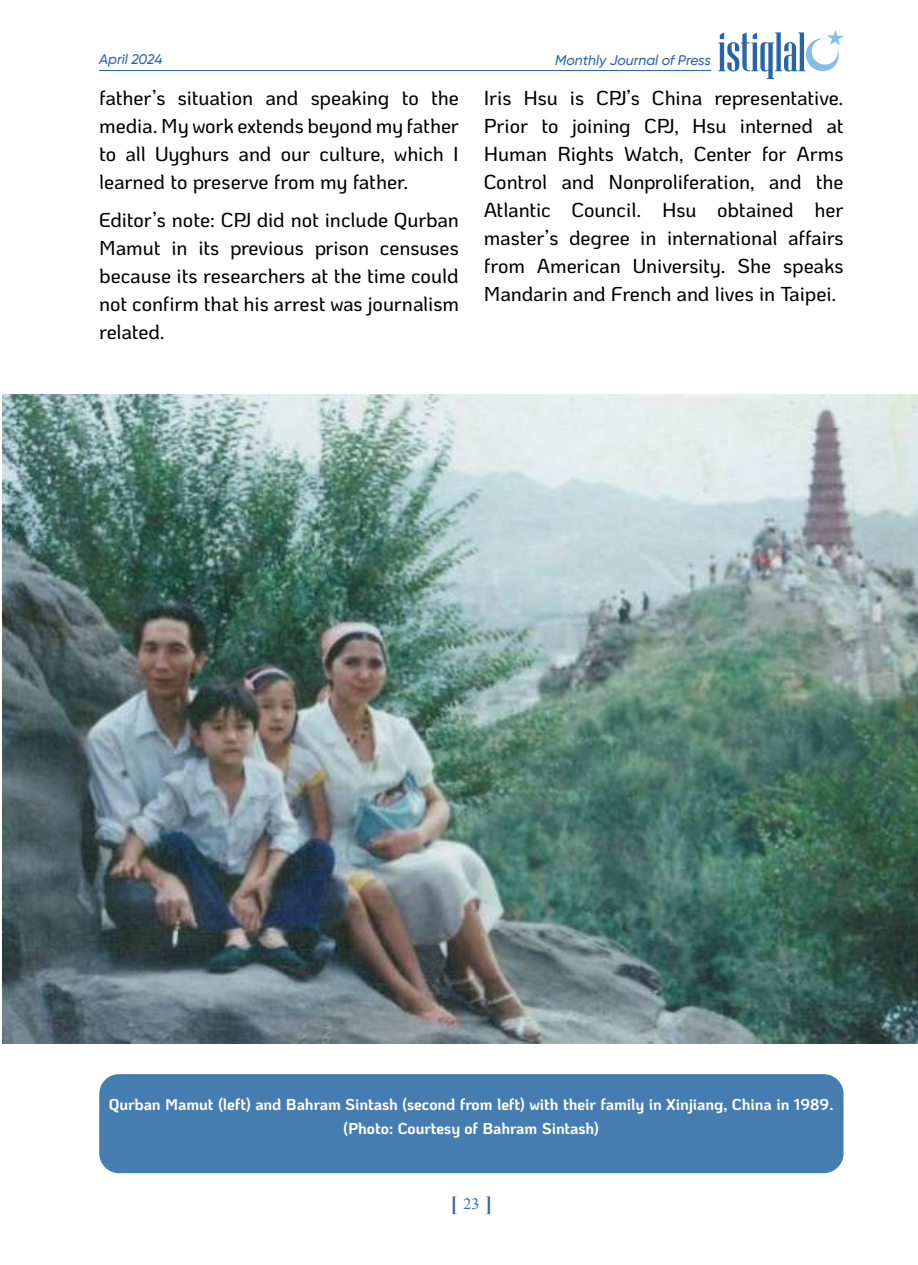
<style>
.page{position:relative;width:918px;height:1265px;background:#fff}
.page>*{position:absolute;margin:0;border:0;box-sizing:border-box;transform-origin:0 0}
.t1{font:500 20.12px/28px "Ko Ho";letter-spacing:-.005em;color:#000;text-align:justify}
.t2{font:700 20.12px "Times New Roman";color:#2f65af}
.t3{font:700 15.75px/24.5px "Ko Ho";letter-spacing:-.005em;color:#fff;text-align:center}
.t4{font:italic 500 14px "Gilroy";color:#2b66ac}
.s1{font-weight:400;font-size:15.75px;color:#2b66af}
</style>
<div class="page">
<hr style="left:99px;top:70px;width:612px;height:1px;background:#2b66ac">
<svg style="left:718px;top:30px;width:125px;height:49px"></svg>
<img style="left:2px;top:394px;width:916px;height:650px">
<div style="left:99px;top:1074px;width:744px;height:99px;background:#457db1;border-radius:20px"></div>
<p class="t4" style="left:99px;top:51px;width:65px">April 2024</p>
<p class="t4" style="left:555px;top:51px;width:157px">Monthly Journal of Press</p>
<p class="t1" style="left:99px;top:84px;width:361px">father’s situation and speaking to the media. My work extends beyond my father to all Uyghurs and our culture, which I learned to preserve from my father.</p>
<p class="t1" style="left:99px;top:206px;width:361px">Editor’s note: CPJ did not include Qurban Mamut in its previous prison censuses because its researchers at the time could not confirm that his arrest was journalism related.</p>
<p class="t1" style="left:484px;top:84px;width:361px">Iris Hsu is CPJ’s China representative.<br>Prior to joining CPJ, Hsu interned at Human Rights Watch, Center for Arms Control and Nonproliferation, and the Atlantic Council. Hsu obtained her master’s degree in international affairs from American University. She speaks Mandarin and French and lives in Taipei.</p>
<p class="t3" style="left:109px;top:1092px;width:726px">Qurban Mamut (left) and Bahram Sintash (second from left) with their family in Xinjiang, China in 1989. (Photo: Courtesy of Bahram Sintash)</p>
<p class="t2" style="left:451px;top:1189px;width:43px">[ <span class="s1">23</span> ]</p>
</div>
